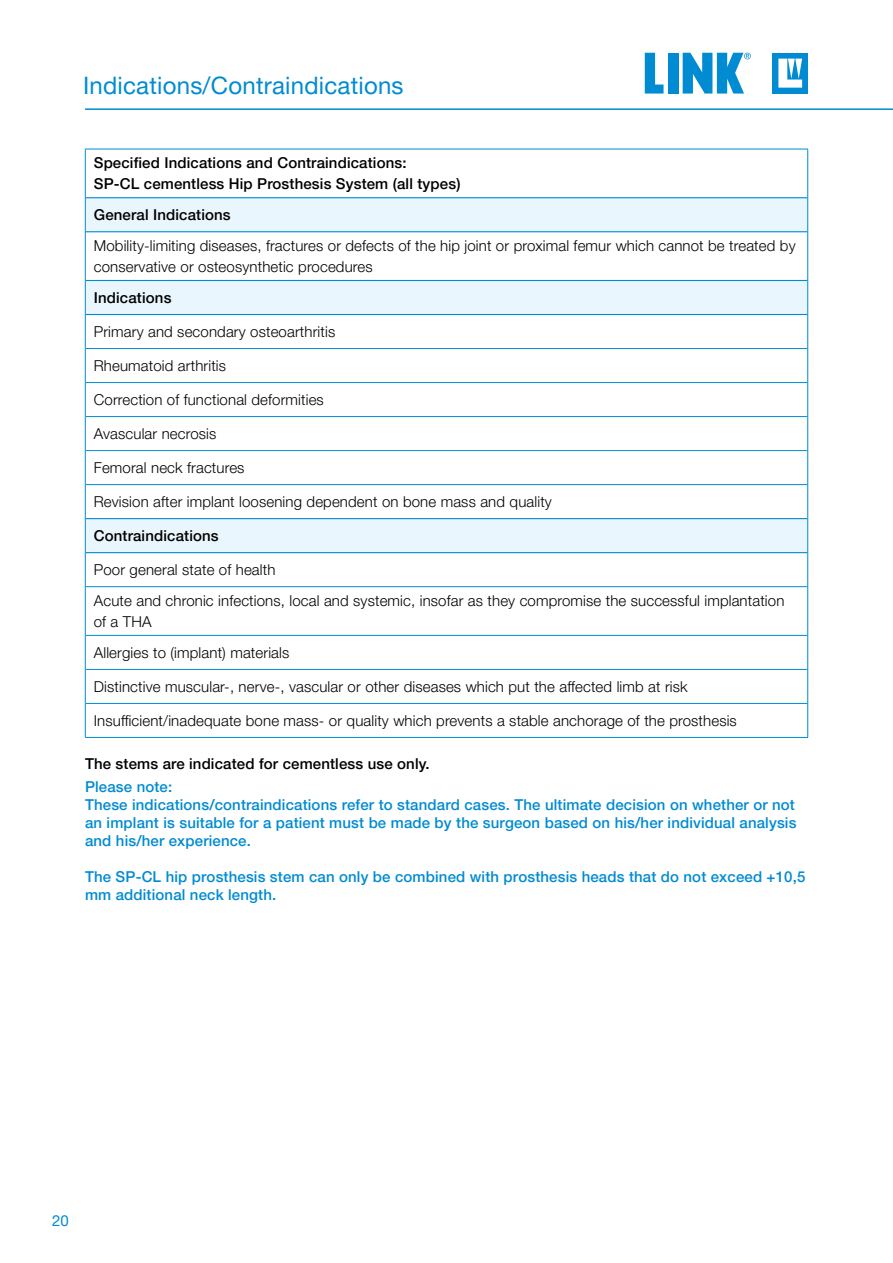
<style>
.page{position:relative;width:893px;height:1263px;background:#fff}
.page>*{position:absolute;margin:0;border:0;box-sizing:border-box;transform-origin:0 0}
.t1{font:24px "Helvetica Neue LT Pro";letter-spacing:.01em;color:#008bd2}
.t2{font:300 15px/30.9px "Helvetica Neue LT Pro";letter-spacing:.01em;color:#000}
.t3{font:500 15px/18px "Helvetica Neue LT Pro";letter-spacing:.01em;color:#008bd2}
.t4{font:500 15px/21px "Helvetica Neue LT Pro";letter-spacing:.01em;color:#000}
.t5{font:15px "Helvetica Neue LT Pro";color:#008bd2}
</style>
<div class="page">
<hr style="left:85px;top:108px;width:808px;height:2px;background:#008bd2">
<div style="left:773px;top:53px;width:35px;height:41px;background:#008bd2"></div>
<svg style="left:778px;top:59px;width:24px;height:29px"></svg>
<svg style="left:645px;top:53px;width:18px;height:41px"></svg>
<div style="left:668px;top:53px;width:10px;height:41px;background:#008bd2"></div>
<svg style="left:683px;top:53px;width:68px;height:41px"></svg>
<svg style="left:86px;top:553px;width:721px;height:150px"></svg>
<svg style="left:86px;top:198px;width:721px;height:354px"></svg>
<div style="left:85px;top:280px;width:723px;height:34px;background:#eaf6fe"></div>
<hr style="left:85px;top:348px;width:722px;height:1px;background:#008bd2">
<hr style="left:85px;top:382px;width:722px;height:1px;background:#008bd2">
<hr style="left:85px;top:416px;width:722px;height:1px;background:#008bd2">
<hr style="left:85px;top:450px;width:722px;height:1px;background:#008bd2">
<hr style="left:85px;top:484px;width:722px;height:1px;background:#008bd2">
<hr style="left:85px;top:586px;width:722px;height:1px;background:#008bd2">
<hr style="left:85px;top:635px;width:722px;height:1px;background:#008bd2">
<hr style="left:85px;top:669px;width:722px;height:1px;background:#008bd2">
<hr style="left:85px;top:703px;width:722px;height:1px;background:#008bd2">
<hr style="left:85px;top:149px;width:723px;height:1px;background:#008bd2">
<hr style="left:85px;top:149px;width:1px;height:49px;background:#008bd2">
<hr style="left:807px;top:149px;width:1px;height:49px;background:#008bd2">
<hr style="left:85px;top:198px;width:1px;height:34px;background:#008bd2">
<hr style="left:807px;top:198px;width:1px;height:34px;background:#008bd2">
<hr style="left:85px;top:232px;width:1px;height:48px;background:#008bd2">
<hr style="left:807px;top:232px;width:1px;height:48px;background:#008bd2">
<hr style="left:85px;top:280px;width:1px;height:34px;background:#008bd2">
<hr style="left:807px;top:280px;width:1px;height:34px;background:#008bd2">
<hr style="left:85px;top:314px;width:1px;height:34px;background:#008bd2">
<hr style="left:807px;top:314px;width:1px;height:34px;background:#008bd2">
<hr style="left:85px;top:348px;width:1px;height:35px;background:#008bd2">
<hr style="left:807px;top:348px;width:1px;height:35px;background:#008bd2">
<hr style="left:85px;top:383px;width:1px;height:34px;background:#008bd2">
<hr style="left:807px;top:383px;width:1px;height:34px;background:#008bd2">
<hr style="left:85px;top:417px;width:1px;height:34px;background:#008bd2">
<hr style="left:807px;top:417px;width:1px;height:34px;background:#008bd2">
<hr style="left:85px;top:451px;width:1px;height:34px;background:#008bd2">
<hr style="left:807px;top:451px;width:1px;height:34px;background:#008bd2">
<hr style="left:85px;top:485px;width:1px;height:34px;background:#008bd2">
<hr style="left:807px;top:485px;width:1px;height:34px;background:#008bd2">
<hr style="left:85px;top:519px;width:1px;height:34px;background:#008bd2">
<hr style="left:807px;top:519px;width:1px;height:34px;background:#008bd2">
<hr style="left:85px;top:553px;width:1px;height:34px;background:#008bd2">
<hr style="left:807px;top:553px;width:1px;height:34px;background:#008bd2">
<hr style="left:85px;top:587px;width:1px;height:48px;background:#008bd2">
<hr style="left:807px;top:587px;width:1px;height:48px;background:#008bd2">
<hr style="left:85px;top:635px;width:1px;height:34px;background:#008bd2">
<hr style="left:807px;top:635px;width:1px;height:34px;background:#008bd2">
<hr style="left:85px;top:669px;width:1px;height:34px;background:#008bd2">
<hr style="left:807px;top:669px;width:1px;height:34px;background:#008bd2">
<hr style="left:85px;top:703px;width:1px;height:34px;background:#008bd2">
<hr style="left:807px;top:703px;width:1px;height:34px;background:#008bd2">
<hr style="left:85px;top:737px;width:723px;height:1px;background:#008bd2">
<hr style="left:85px;top:197px;width:722px;height:1px;background:#008bd2">
<hr style="left:85px;top:231px;width:722px;height:1px;background:#008bd2">
<hr style="left:85px;top:280px;width:722px;height:1px;background:#008bd2">
<hr style="left:85px;top:314px;width:722px;height:1px;background:#008bd2">
<hr style="left:85px;top:518px;width:722px;height:1px;background:#008bd2">
<hr style="left:85px;top:552px;width:722px;height:1px;background:#008bd2">
<h1 class="t1" style="left:83px;top:70px;width:322px">Indications/Contraindications</h1>
<p class="t4" style="left:94px;top:152px;width:368px">Specified Indications and Contraindications:<br>SP-CL cementless Hip Prosthesis System (all types)</p>
<p class="t4" style="left:94px;top:204px;width:138px">General Indications</p>
<p class="t2" style="left:94px;top:235px;width:703px;line-height:21px">Mobility-limiting diseases, fractures or defects of the hip joint or proximal femur which cannot be treated by conservative or osteosynthetic procedures</p>
<p class="t4" style="left:94px;top:287px;width:79px">Indications</p>
<p class="t2" style="left:94px;top:316px;width:243px">Primary and secondary osteoarthritis</p>
<p class="t2" style="left:94px;top:350px;width:134px">Rheumatoid arthritis</p>
<p class="t2" style="left:94px;top:384px;width:232px">Correction of functional deformities</p>
<p class="t2" style="left:94px;top:418px;width:124px">Avascular necrosis</p>
<p class="t2" style="left:94px;top:452px;width:152px">Femoral neck fractures</p>
<p class="t2" style="left:94px;top:486px;width:460px">Revision after implant loosening dependent on bone mass and quality</p>
<p class="t4" style="left:94px;top:525px;width:126px">Contraindications</p>
<p class="t2" style="left:94px;top:554px;width:692px">Poor general state of health<br>Acute and chronic infections, local and systemic, insofar as they compromise the successful implantation</p>
<p class="t2" style="left:94px;top:606px;width:197px">of a THA<br>Allergies to (implant) materials</p>
<p class="t2" style="left:94px;top:671px;width:595px">Distinctive muscular-, nerve-, vascular or other diseases which put the affected limb at risk</p>
<p class="t2" style="left:94px;top:705px;width:644px">Insufficient/inadequate bone mass- or quality which prevents a stable anchorage of the prosthesis</p>
<p class="t4" style="left:85px;top:753px;width:346px">The stems are indicated for cementless use only.</p>
<p class="t3" style="left:85px;top:778px;width:713px">Please note:<br>These indications/contraindications refer to standard cases. The ultimate decision on whether or not an implant is suitable for a patient must be made by the surgeon based on his/her individual analysis and his/her experience.</p>
<p class="t3" style="left:85px;top:868px;width:722px">The SP-CL hip prosthesis stem can only be combined with prosthesis heads that do not exceed +10,5 mm additional neck length.</p>
<p class="t5" style="left:52px;top:1211px;width:18px">20</p>
</div>
